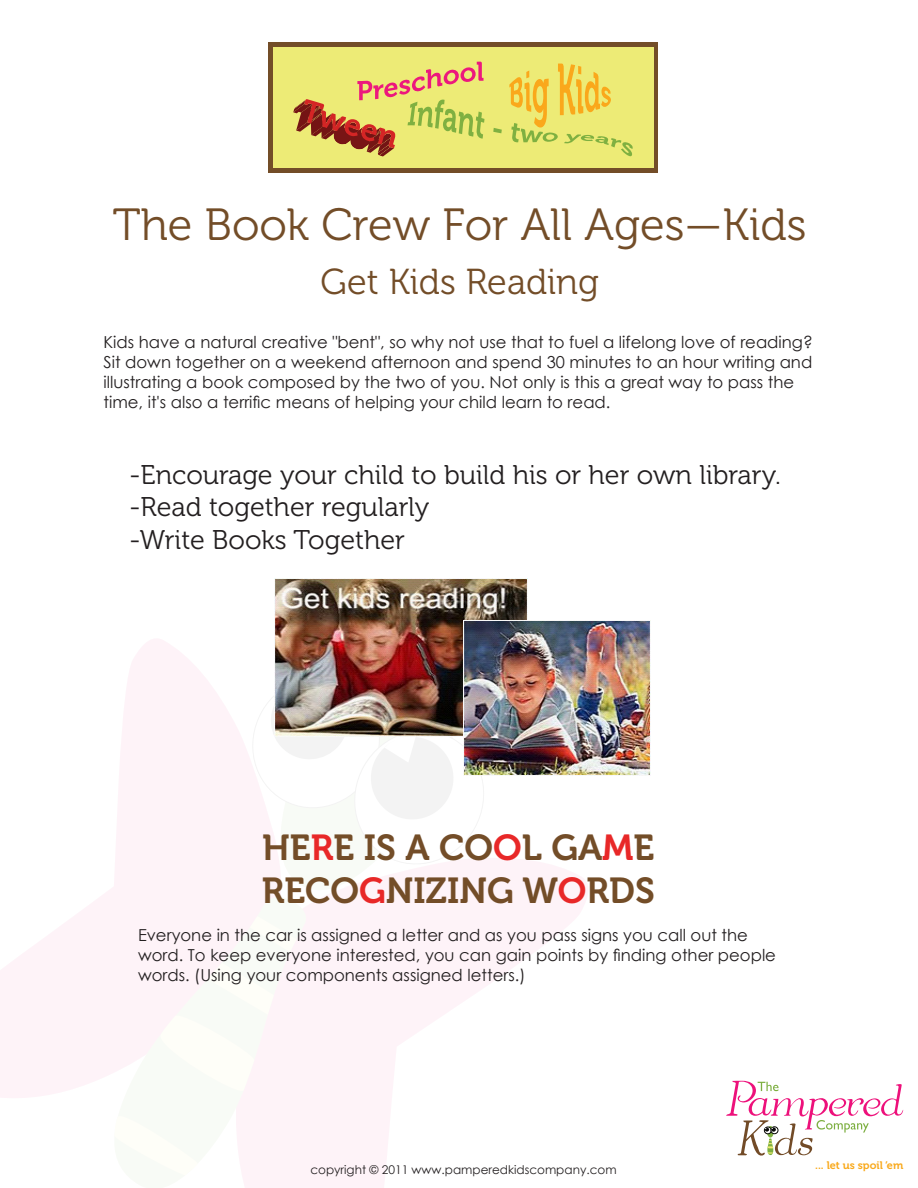
<style>
.page{position:relative;width:918px;height:1188px;background:#fff}
.page>*{position:absolute;margin:0;border:0;box-sizing:border-box;transform-origin:0 0}
.t1{font:45px "Museo 300";color:#734d28}
.t2{font:36px "Museo 700";color:#734d28}
.t3{font:36px "Museo 300";color:#734d28}
.t4{font:27px "Museo 300";color:#231f20}
.t5{font:16.5px/19.8px "Century Gothic";color:#231f20}
.t6{font:12px "Century Gothic";color:#242021}
.t7{font:10.95px "Museo 700";color:#f9a91b}
.s1{color:#e82828}
</style>
<div class="page">
<svg style="left:0;top:639px;width:207px;height:459px"></svg>
<svg style="left:438px;top:861px;width:150px;height:157px;fill:#fef3f8"></svg>
<svg style="left:106px;top:680px;width:332px;height:508px;fill:#fef3f8"></svg>
<div style="left:250px;top:916px;width:47px;height:36px;background:#f8fbf6"></div>
<svg style="left:153px;top:963px;width:121px;height:135px"></svg>
<div style="left:114px;top:1107px;width:84px;height:70px;background:#f8fbf6"></div>
<svg style="left:244px;top:586px;width:287px;height:287px"></svg>
<div style="left:268px;top:42px;width:390px;height:130px;background:#734d28"></div>
<div style="left:274px;top:48px;width:379px;height:120px;background:#edeb76"></div>
<svg style="left:493px;top:128px;width:9px;height:5px"></svg>
<svg style="left:509px;top:64px;width:124px;height:93px"></svg>
<svg style="left:293px;top:62px;width:191px;height:94px"></svg>
<img style="left:274px;top:578px;width:253px;height:159px">
<img style="left:463px;top:620px;width:187px;height:155px">
<svg style="left:726px;top:1081px;width:177px;height:75px"></svg>
<p class="t1" style="left:113px;top:200px;width:695px">The Book Crew For All Ages—Kids</p>
<p class="t3" style="left:321px;top:262px;width:280px">Get Kids Reading</p>
<p class="t5" style="left:104px;top:332px;width:711px">Kids have a natural creative "bent", so why not use that to fuel a lifelong love of reading?<br>Sit down together on a weekend afternoon and spend 30 minutes to an hour writing and illustrating a book composed by the two of you. Not only is this a great way to pass the time, it's also a terrific means of helping your child learn to read.</p>
<p class="t4" style="left:129px;top:460px;width:653px">-Encourage your child to build his or her own library.</p>
<p class="t4" style="left:129px;top:492px;width:302px">-Read together regularly</p>
<p class="t4" style="left:129px;top:525px;width:277px">-Write Books Together</p>
<p class="t2" style="left:262px;top:827px;width:394px">HE<span class="s1">R</span>E IS A CO<span class="s1">O</span>L GA<span class="s1">M</span>E</p>
<p class="t2" style="left:262px;top:870px;width:395px">RECO<span class="s1">G</span>NIZING W<span class="s1">O</span>RDS</p>
<p class="t5" style="left:138px;top:925px;width:640px">Everyone in the car is assigned a letter and as you pass signs you call out the word. To keep everyone interested, you can gain points by finding other people words. (Using your components assigned letters.)</p>
<p class="t6" style="left:310px;top:1162px;width:308px">copyright © 2011 www.pamperedkidscompany.com</p>
<p class="t7" style="left:815px;top:1159px;width:90px">... let us spoil ‘em</p>
</div>
